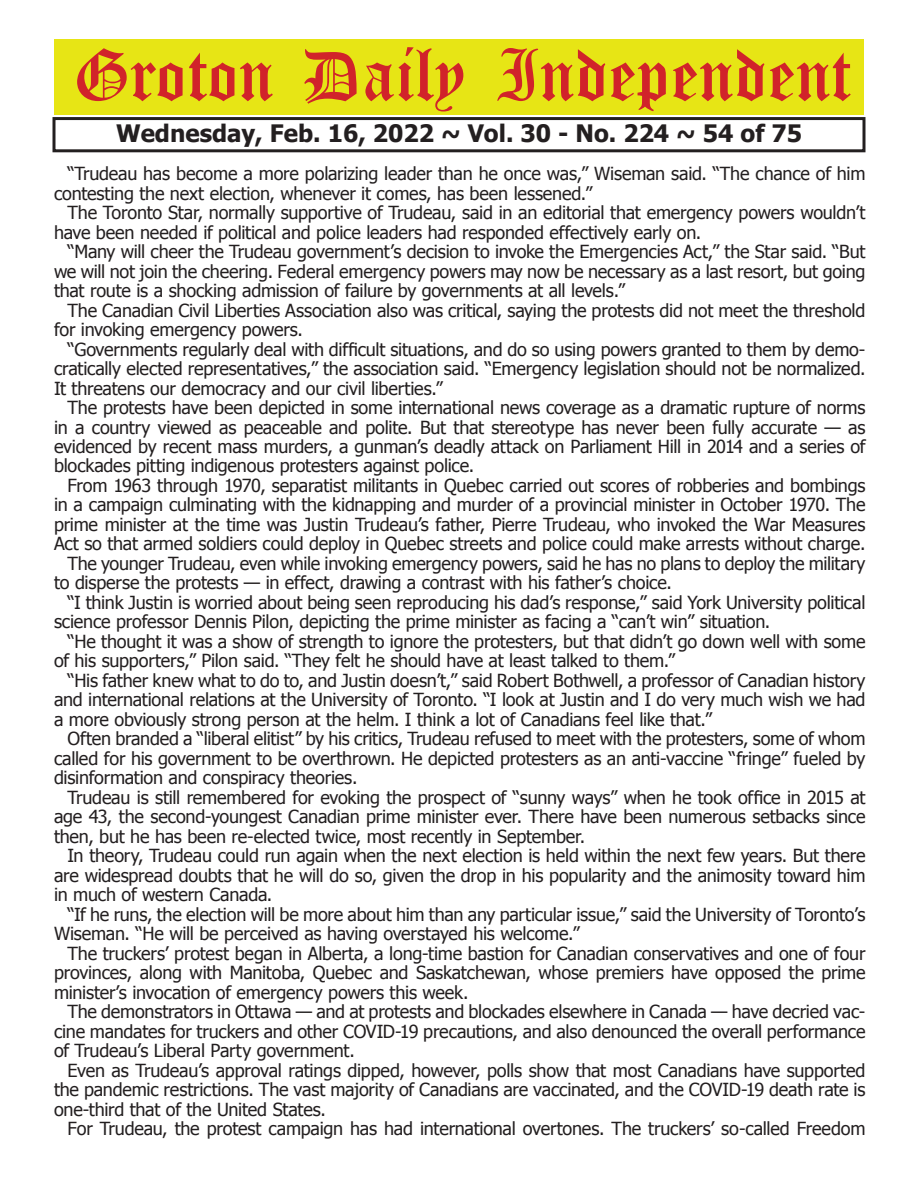
<style>
.page{position:relative;width:918px;height:1188px;background:#fff}
.page>*{position:absolute;margin:0;border:0;box-sizing:border-box;transform-origin:0 0}
.t1{font:54px "Old English Five";color:#d1232a}
.t2{font:700 24px "Tahoma";color:#231f20}
.t3{font:18px/19.5px "Tahoma";letter-spacing:-.01em;color:#231f20}
</style>
<div class="page">
<div style="left:52px;top:117px;width:814px;height:35px;border:3px solid #231f20"></div>
<div style="left:54px;top:40px;width:810px;height:75px;background:#e7e515"></div>
<h1 class="t1" style="left:73px;top:50px;width:779px">Groton Daily Independent</h1>
<h2 class="t2" style="left:116px;top:116px;width:688px">Wednesday, Feb. 16, 2022 ~ Vol. 30 - No. 224 ~ 54 of 75</h2>
<p class="t3" style="left:54px;top:163px;width:813px;text-indent:14px">“Trudeau has become a more polarizing leader than he once was,” Wiseman said. “The chance of him contesting the next election, whenever it comes, has been lessened.”</p>
<p class="t3" style="left:54px;top:202px;width:813px;text-indent:14px">The Toronto Star, normally supportive of Trudeau, said in an editorial that emergency powers wouldn’t have been needed if political and police leaders had responded effectively early on.</p>
<p class="t3" style="left:54px;top:241px;width:813px;text-align:justify;text-indent:14px">“Many will cheer the Trudeau government’s decision to invoke the Emergencies Act,” the Star said. “But we will not join the cheering. Federal emergency powers may now be necessary as a last resort, but going that route is a shocking admission of failure by governments at all levels.”</p>
<p class="t3" style="left:54px;top:299px;width:813px;text-indent:14px">The Canadian Civil Liberties Association also was critical, saying the protests did not meet the threshold for invoking emergency powers.</p>
<p class="t3" style="left:54px;top:338px;width:813px;text-align:justify;text-indent:14px">“Governments regularly deal with difficult situations, and do so using powers granted to them by demo&shy;cratically elected representatives,” the association said. “Emergency legislation should not be normalized.<br>It threatens our democracy and our civil liberties.”</p>
<p class="t3" style="left:54px;top:397px;width:813px;text-align:justify;text-indent:14px">The protests have been depicted in some international news coverage as a dramatic rupture of norms in a country viewed as peaceable and polite. But that stereotype has never been fully accurate — as evidenced by recent mass murders, a gunman’s deadly attack on Parliament Hill in 2014 and a series of blockades pitting indigenous protesters against police.</p>
<p class="t3" style="left:68px;top:475px;width:800px">From 1963 through 1970, separatist militants in Quebec carried out scores of robberies and bombings</p>
<p class="t3" style="left:54px;top:494px;width:813px">in a campaign culminating with the kidnapping and murder of a provincial minister in October 1970. The</p>
<p class="t3" style="left:54px;top:514px;width:813px">prime minister at the time was Justin Trudeau’s father, Pierre Trudeau, who invoked the War Measures</p>
<p class="t3" style="left:54px;top:533px;width:813px">Act so that armed soldiers could deploy in Quebec streets and police could make arrests without charge.</p>
<p class="t3" style="left:68px;top:553px;width:799px">The younger Trudeau, even while invoking emergency powers, said he has no plans to deploy the military</p>
<p class="t3" style="left:54px;top:572px;width:619px">to disperse the protests — in effect, drawing a contrast with his father’s choice.</p>
<p class="t3" style="left:68px;top:592px;width:800px">“I think Justin is worried about being seen reproducing his dad’s response,” said York University political</p>
<p class="t3" style="left:54px;top:611px;width:718px">science professor Dennis Pilon, depicting the prime minister as facing a “can’t win” situation.</p>
<p class="t3" style="left:68px;top:631px;width:800px">“He thought it was a show of strength to ignore the protesters, but that didn’t go down well with some</p>
<p class="t3" style="left:54px;top:650px;width:623px">of his supporters,” Pilon said. “They felt he should have at least talked to them.”</p>
<p class="t3" style="left:68px;top:670px;width:800px">“His father knew what to do to, and Justin doesn’t,” said Robert Bothwell, a professor of Canadian history</p>
<p class="t3" style="left:54px;top:689px;width:813px">and international relations at the University of Toronto. “I look at Justin and I do very much wish we had</p>
<p class="t3" style="left:54px;top:709px;width:659px">a more obviously strong person at the helm. I think a lot of Canadians feel like that.”</p>
<p class="t3" style="left:68px;top:728px;width:800px">Often branded a “liberal elitist” by his critics, Trudeau refused to meet with the protesters, some of whom</p>
<p class="t3" style="left:54px;top:748px;width:813px">called for his government to be overthrown. He depicted protesters as an anti-vaccine “fringe” fueled by</p>
<p class="t3" style="left:54px;top:767px;width:305px">disinformation and conspiracy theories.</p>
<p class="t3" style="left:68px;top:787px;width:799px">Trudeau is still remembered for evoking the prospect of “sunny ways” when he took office in 2015 at</p>
<p class="t3" style="left:54px;top:806px;width:813px">age 43, the second-youngest Canadian prime minister ever. There have been numerous setbacks since</p>
<p class="t3" style="left:54px;top:826px;width:533px">then, but he has been re-elected twice, most recently in September.</p>
<p class="t3" style="left:68px;top:845px;width:800px">In theory, Trudeau could run again when the next election is held within the next few years. But there</p>
<p class="t3" style="left:54px;top:865px;width:813px">are widespread doubts that he will do so, given the drop in his popularity and the animosity toward him</p>
<p class="t3" style="left:54px;top:884px;width:220px">in much of western Canada.</p>
<p class="t3" style="left:68px;top:904px;width:799px">“If he runs, the election will be more about him than any particular issue,” said the University of Toronto’s</p>
<p class="t3" style="left:54px;top:923px;width:527px">Wiseman. “He will be perceived as having overstayed his welcome.”</p>
<p class="t3" style="left:68px;top:943px;width:799px">The truckers’ protest began in Alberta, a long-time bastion for Canadian conservatives and one of four</p>
<p class="t3" style="left:54px;top:962px;width:813px">provinces, along with Manitoba, Quebec and Saskatchewan, whose premiers have opposed the prime</p>
<p class="t3" style="left:54px;top:982px;width:416px">minister’s invocation of emergency powers this week.</p>
<p class="t3" style="left:68px;top:1001px;width:799px">The demonstrators in Ottawa — and at protests and blockades elsewhere in Canada — have decried vac-</p>
<p class="t3" style="left:54px;top:1021px;width:813px">cine mandates for truckers and other COVID-19 precautions, and also denounced the overall performance</p>
<p class="t3" style="left:54px;top:1040px;width:302px">of Trudeau’s Liberal Party government.</p>
<p class="t3" style="left:68px;top:1060px;width:799px">Even as Trudeau’s approval ratings dipped, however, polls show that most Canadians have supported</p>
<p class="t3" style="left:54px;top:1079px;width:813px">the pandemic restrictions. The vast majority of Canadians are vaccinated, and the COVID-19 death rate is</p>
<p class="t3" style="left:54px;top:1099px;width:274px">one-third that of the United States.</p>
<p class="t3" style="left:68px;top:1118px;width:800px">For Trudeau, the protest campaign has had international overtones. The truckers’ so-called Freedom</p>
</div>
